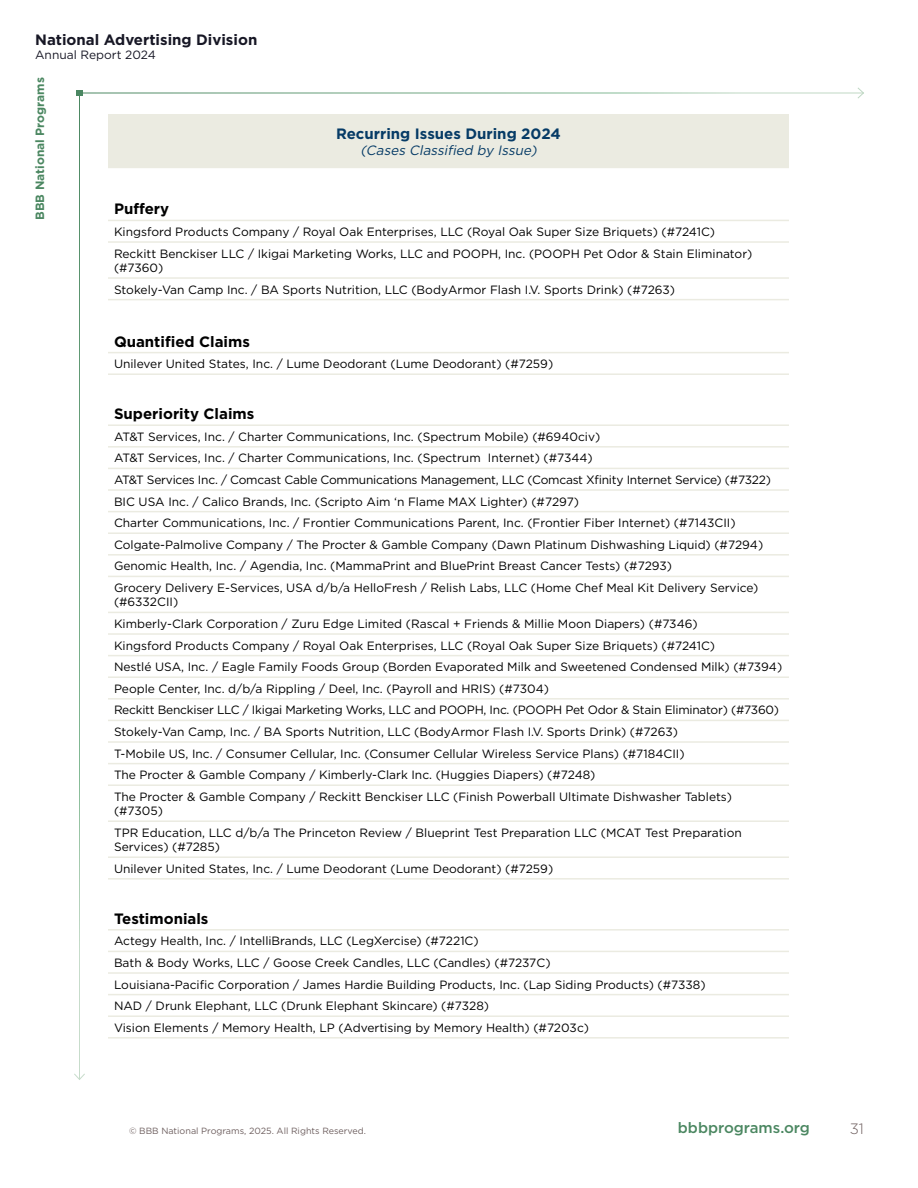
<style>
.page{position:relative;width:918px;height:1188px;background:#fff}
.page>*{position:absolute;margin:0;border:0;box-sizing:border-box;transform-origin:0 0}
.t1{font:700 15px "Gotham";color:#000}
.t2{font:700 15px "Gotham";color:#171725}
.t3{font:700 15px "Gotham";color:#063b66}
.t4{font:500 15px "Gotham";color:#4b8761}
.t5{font:300 15px "Gotham";color:#6e5f5f}
.t6{font:italic 13.5px "Gotham";color:#063b66}
.t7{font:12px/21.6px "Gotham";color:#000}
.t8{font:700 12px "Gotham";color:#4b8761}
.t9{font:12px "Gotham";color:#171725}
.t10{font:9px "Gotham";color:#6e5f5f}
</style>
<div class="page">
<svg style="left:857px;top:87px;width:7px;height:12px"></svg>
<svg style="left:76px;top:90px;width:6px;height:6px"></svg>
<svg style="left:74px;top:1073px;width:11px;height:7px"></svg>
<div style="left:108px;top:115px;width:681px;height:52px;background:#ebebe1"></div>
<hr style="left:108px;top:114px;width:681px;height:2px;background:#ebebe1">
<hr style="left:108px;top:167px;width:681px;height:1px;background:#ebebe1">
<hr style="left:108px;top:220px;width:681px;height:1px;background:#ebebe1">
<hr style="left:108px;top:241px;width:681px;height:2px;background:#ebebe1">
<hr style="left:108px;top:277px;width:681px;height:2px;background:#ebebe1">
<hr style="left:108px;top:299px;width:681px;height:1px;background:#ebebe1">
<hr style="left:108px;top:373px;width:681px;height:2px;background:#ebebe1">
<hr style="left:108px;top:878px;width:681px;height:2px;background:#ebebe1">
<hr style="left:108px;top:352px;width:681px;height:1px;background:#ebebe1">
<hr style="left:108px;top:424px;width:681px;height:2px;background:#ebebe1">
<hr style="left:108px;top:446px;width:681px;height:2px;background:#ebebe1">
<hr style="left:108px;top:468px;width:681px;height:1px;background:#ebebe1">
<hr style="left:108px;top:489px;width:681px;height:2px;background:#ebebe1">
<hr style="left:108px;top:511px;width:681px;height:1px;background:#ebebe1">
<hr style="left:108px;top:532px;width:681px;height:2px;background:#ebebe1">
<hr style="left:108px;top:554px;width:681px;height:2px;background:#ebebe1">
<hr style="left:108px;top:576px;width:681px;height:1px;background:#ebebe1">
<hr style="left:108px;top:612px;width:681px;height:1px;background:#ebebe1">
<hr style="left:108px;top:633px;width:681px;height:2px;background:#ebebe1">
<hr style="left:108px;top:655px;width:681px;height:1px;background:#ebebe1">
<hr style="left:108px;top:676px;width:681px;height:2px;background:#ebebe1">
<hr style="left:108px;top:698px;width:681px;height:2px;background:#ebebe1">
<hr style="left:108px;top:720px;width:681px;height:1px;background:#ebebe1">
<hr style="left:108px;top:741px;width:681px;height:2px;background:#ebebe1">
<hr style="left:108px;top:763px;width:681px;height:1px;background:#ebebe1">
<hr style="left:108px;top:784px;width:681px;height:2px;background:#ebebe1">
<hr style="left:108px;top:820px;width:681px;height:2px;background:#ebebe1">
<hr style="left:108px;top:856px;width:681px;height:2px;background:#ebebe1">
<hr style="left:108px;top:929px;width:681px;height:2px;background:#ebebe1">
<hr style="left:108px;top:951px;width:681px;height:1px;background:#ebebe1">
<hr style="left:108px;top:972px;width:681px;height:2px;background:#ebebe1">
<hr style="left:108px;top:994px;width:681px;height:1px;background:#ebebe1">
<hr style="left:108px;top:1015px;width:681px;height:2px;background:#ebebe1">
<hr style="left:108px;top:1037px;width:681px;height:2px;background:#ebebe1">
<p class="t2" style="left:35px;top:30px;width:224px">National Advertising Division</p>
<p class="t9" style="left:35px;top:47px;width:122px">Annual Report 2024</p>
<p class="t8" style="left:32px;top:220px;width:144px;rotate:-90deg">BBB National Programs</p>
<p class="t3" style="left:336px;top:124px;width:226px">Recurring Issues During 2024</p>
<p class="t6" style="left:360px;top:142px;width:181px">(Cases Classified by Issue)</p>
<p class="t1" style="left:114px;top:199px;width:57px">Puffery</p>
<p class="t7" style="left:114px;top:221px;width:640px">Kingsford Products Company / Royal Oak Enterprises, LLC (Royal Oak Super Size Briquets) (#7241C)<br>Reckitt Benckiser LLC / Ikigai Marketing Works, LLC and POOPH, Inc. (POOPH Pet Odor &amp; Stain Eliminator)</p>
<p class="t7" style="left:114px;top:257px;width:563px">(#7360)<br>Stokely-Van Camp Inc. / BA Sports Nutrition, LLC (BodyArmor Flash I.V. Sports Drink) (#7263)</p>
<p class="t1" style="left:114px;top:331px;width:137px">Quantified Claims</p>
<p class="t7" style="left:114px;top:353px;width:441px">Unilever United States, Inc. / Lume Deodorant (Lume Deodorant) (#7259)</p>
<p class="t1" style="left:114px;top:404px;width:142px">Superiority Claims</p>
<p class="t7" style="left:114px;top:426px;width:658px">AT&amp;T Services, Inc. / Charter Communications, Inc. (Spectrum Mobile) (#6940civ)<br>AT&amp;T Services, Inc. / Charter Communications, Inc. (Spectrum Internet) (#7344)<br>AT&amp;T Services Inc. / Comcast Cable Communications Management, LLC (Comcast Xfinity Internet Service) (#7322)<br>BIC USA Inc. / Calico Brands, Inc. (Scripto Aim ‘n Flame MAX Lighter) (#7297)<br>Charter Communications, Inc. / Frontier Communications Parent, Inc. (Frontier Fiber Internet) (#7143CII)<br>Colgate-Palmolive Company / The Procter &amp; Gamble Company (Dawn Platinum Dishwashing Liquid) (#7294)<br>Genomic Health, Inc. / Agendia, Inc. (MammaPrint and BluePrint Breast Cancer Tests) (#7293)<br>Grocery Delivery E-Services, USA d/b/a HelloFresh / Relish Labs, LLC (Home Chef Meal Kit Delivery Service)</p>
<p class="t7" style="left:114px;top:591px;width:670px">(#6332CII)<br>Kimberly-Clark Corporation / Zuru Edge Limited (Rascal + Friends &amp; Millie Moon Diapers) (#7346)<br>Kingsford Products Company / Royal Oak Enterprises, LLC (Royal Oak Super Size Briquets) (#7241C)<br>Nestlé USA, Inc. / Eagle Family Foods Group (Borden Evaporated Milk and Sweetened Condensed Milk) (#7394)<br>People Center, Inc. d/b/a Rippling / Deel, Inc. (Payroll and HRIS) (#7304)<br>Reckitt Benckiser LLC / Ikigai Marketing Works, LLC and POOPH, Inc. (POOPH Pet Odor &amp; Stain Eliminator) (#7360)<br>Stokely-Van Camp, Inc. / BA Sports Nutrition, LLC (BodyArmor Flash I.V. Sports Drink) (#7263)<br>T-Mobile US, Inc. / Consumer Cellular, Inc. (Consumer Cellular Wireless Service Plans) (#7184CII)<br>The Procter &amp; Gamble Company / Kimberly-Clark Inc. (Huggies Diapers) (#7248)<br>The Procter &amp; Gamble Company / Reckitt Benckiser LLC (Finish Powerball Ultimate Dishwasher Tablets)</p>
<p class="t7" style="left:114px;top:800px;width:629px">(#7305)<br>TPR Education, LLC d/b/a The Princeton Review / Blueprint Test Preparation LLC (MCAT Test Preparation</p>
<p class="t7" style="left:114px;top:836px;width:441px">Services) (#7285)<br>Unilever United States, Inc. / Lume Deodorant (Lume Deodorant) (#7259)</p>
<p class="t1" style="left:114px;top:909px;width:96px">Testimonials</p>
<p class="t7" style="left:114px;top:930px;width:593px">Actegy Health, Inc. / IntelliBrands, LLC (LegXercise) (#7221C)<br>Bath &amp; Body Works, LLC / Goose Creek Candles, LLC (Candles) (#7237C)<br>Louisiana-Pacific Corporation / James Hardie Building Products, Inc. (Lap Siding Products) (#7338)<br>NAD / Drunk Elephant, LLC (Drunk Elephant Skincare) (#7328)<br>Vision Elements / Memory Health, LP (Advertising by Memory Health) (#7203c)</p>
<p class="t10" style="left:129px;top:1125px;width:239px">© BBB National Programs, 2025. All Rights Reserved.</p>
<p class="t4" style="left:678px;top:1118px;width:134px">bbbprograms.org</p>
<p class="t5" style="left:850px;top:1119px;width:16px">31</p>
</div>
